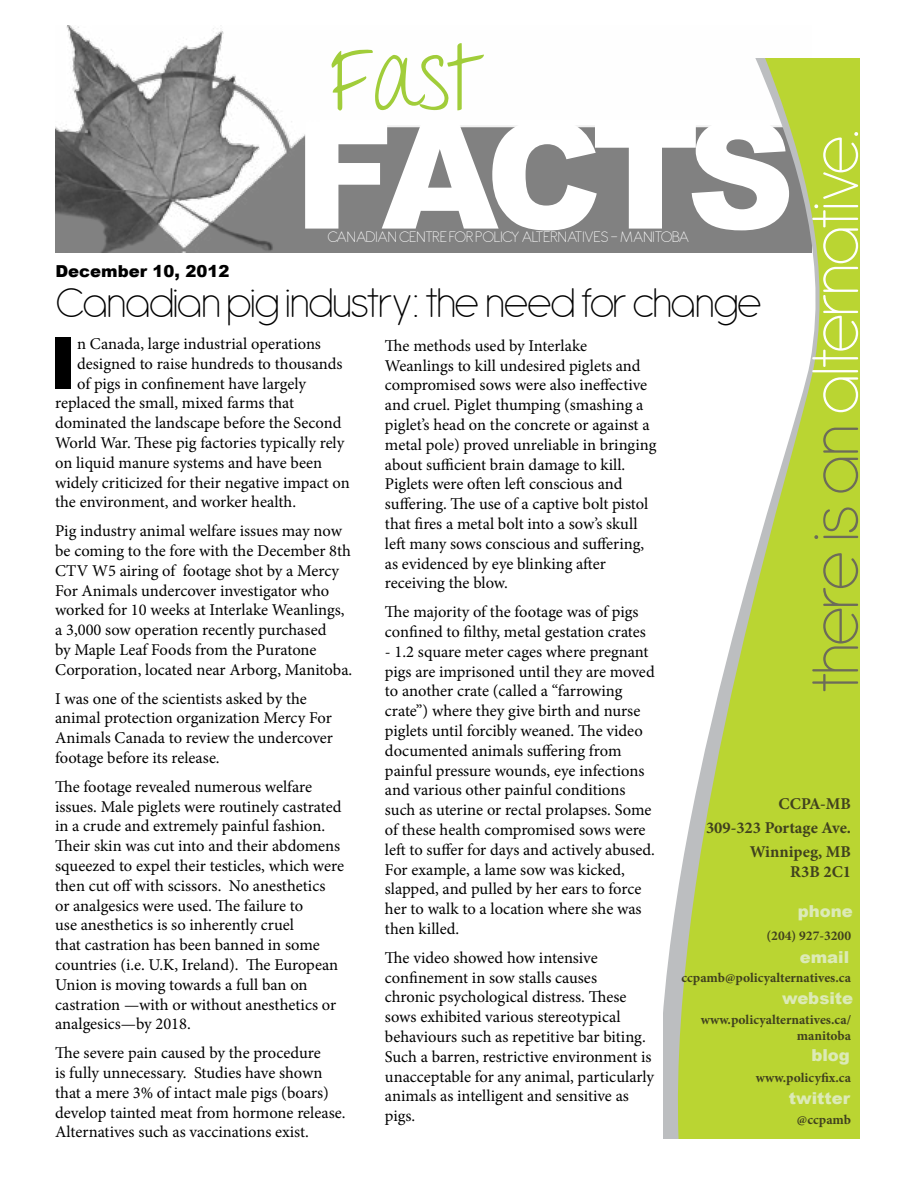
<style>
.page{position:relative;width:918px;height:1188px;background:#fff}
.page>*{position:absolute;margin:0;border:0;box-sizing:border-box;transform-origin:0 0}
.t1{font:900 150px "Arial";letter-spacing:-.085em;color:#fff}
.t2{font:90px "Throw My Hands Upinthe Air";color:#a1cd3a}
.t3{font:200 72px "Antipasto";letter-spacing:-.04em;color:#fff}
.t4{font:900 71.85px "Arial";color:#000}
.t5{font:200 45px "Antipasto";letter-spacing:-.04em;color:#000}
.t6{font:16.5px/19.8px "Minion Pro";color:#000}
.t7{font:200 16.5px "Antipasto";color:#fff}
.t8{font:700 16.5px/24px "Minion Pro";color:#40411e;text-align:right}
.t9{font:900 16.5px "Arial";color:#dceab7}
.t10{font:900 16.5px "Arial";color:#000}
.t11{font:700 13.5px/16.5px "Minion Pro";color:#40411e;text-align:right}
.s1{color:#6d6c59}
</style>
<div class="page">
<img style="left:55px;top:25px;width:609px;height:228px">
<svg style="left:664px;top:58px;width:196px;height:1080px;fill:#bad532"></svg>
<h2 class="t2" style="left:329px;top:25px;width:151px">Fast</h2>
<h1 class="t1" style="left:294px;top:66px;width:502px">FACTS</h1>
<p class="t7" style="left:328px;top:227px;width:363px">CANADIAN CENTRE FOR POLICY ALTERNATIVES - MANITOBA</p>
<h3 class="t3" style="left:794px;top:693px;width:566px;rotate:-90deg"><span class="s1">there is an</span> alternative.</h3>
<p class="t10" style="left:55px;top:259px;width:176px">December 10, 2012</p>
<h3 class="t5" style="left:55px;top:277px;width:708px">Canadian pig industry: the need for change</h3>
<h3 class="t4" style="left:49px;top:311px;width:29px">I</h3>
<p class="t6" style="left:77px;top:334px;width:245px">n Canada, large industrial operations</p>
<p class="t6" style="left:385px;top:336px;width:273px">The methods used by Interlake Weanlings to kill undesired piglets and compromised sows were also ineffective and cruel. Piglet thumping (smashing a piglet’s head on the concrete or against a metal pole) proved unreliable in bringing about sufficient brain damage to kill.<br>Piglets were often left conscious and suffering. The use of a captive bolt pistol that fires a metal bolt into a sow’s skull left many sows conscious and suffering, as evidenced by eye blinking after receiving the blow.</p>
<p class="t6" style="left:385px;top:602px;width:263px">The majority of the footage was of pigs confined to filthy, metal gestation crates</p>
<p class="t6" style="left:385px;top:642px;width:272px">- 1.2 square meter cages where pregnant pigs are imprisoned until they are moved to another crate (called a “farrowing crate”) where they give birth and nurse piglets until forcibly weaned. The video documented animals suffering from painful pressure wounds, eye infections and various other painful conditions such as uterine or rectal prolapses. Some of these health compromised sows were left to suffer for days and actively abused.<br>For example, a lame sow was kicked, slapped, and pulled by her ears to force her to walk to a location where she was then killed.</p>
<p class="t6" style="left:385px;top:948px;width:271px">The video showed how intensive confinement in sow stalls causes<br>chronic psychological distress. These sows exhibited various stereotypical behaviours such as repetitive bar biting.<br>Such a barren, restrictive environment is unacceptable for any animal, particularly animals as intelligent and sensitive as pigs.</p>
<p class="t6" style="left:77px;top:354px;width:267px">designed to raise hundreds to thousands</p>
<p class="t6" style="left:77px;top:374px;width:230px">of pigs in confinement have largely</p>
<p class="t6" style="left:55px;top:393px;width:241px">replaced the small, mixed farms that</p>
<p class="t6" style="left:55px;top:413px;width:288px">dominated the landscape before the Second</p>
<p class="t6" style="left:55px;top:433px;width:291px">World War. These pig factories typically rely</p>
<p class="t6" style="left:55px;top:453px;width:269px">on liquid manure systems and have been</p>
<p class="t6" style="left:55px;top:473px;width:296px">widely criticized for their negative impact on</p>
<p class="t6" style="left:55px;top:492px;width:242px">the environment, and worker health.</p>
<p class="t6" style="left:55px;top:521px;width:299px">Pig industry animal welfare issues may now be coming to the fore with the December 8th CTV W5 airing of footage shot by a Mercy For Animals undercover investigator who worked for 10 weeks at Interlake Weanlings, a 3,000 sow operation recently purchased<br>by Maple Leaf Foods from the Puratone Corporation, located near Arborg, Manitoba.</p>
<p class="t6" style="left:55px;top:689px;width:279px">I was one of the scientists asked by the animal protection organization Mercy For Animals Canada to review the undercover footage before its release.</p>
<p class="t6" style="left:55px;top:777px;width:290px">The footage revealed numerous welfare issues. Male piglets were routinely castrated in a crude and extremely painful fashion.<br>Their skin was cut into and their abdomens squeezed to expel their testicles, which were then cut off with scissors. No anesthetics<br>or analgesics were used. The failure to<br>use anesthetics is so inherently cruel<br>that castration has been banned in some countries (i.e. U.K, Ireland). The European Union is moving towards a full ban on castration —with or without anesthetics or analgesics—by 2018.</p>
<p class="t6" style="left:55px;top:1043px;width:292px">The severe pain caused by the procedure<br>is fully unnecessary. Studies have shown that a mere 3% of intact male pigs (boars) develop tainted meat from hormone release.<br>Alternatives such as vaccinations exist.</p>
<p class="t8" style="left:706px;top:792px;width:147px">CCPA-MB<br>309-323 Portage Ave.<br>Winnipeg, MB</p>
<p class="t8" style="left:790px;top:859px;width:62px">R3B 2C1</p>
<p class="t9" style="left:798px;top:899px;width:57px">phone</p>
<p class="t11" style="left:767px;top:927px;width:86px">(204) 927-3200</p>
<p class="t11" style="left:681px;top:969px;width:171px">ccpamb@policyalternatives.ca</p>
<p class="t11" style="left:701px;top:1011px;width:152px">www.policyalternatives.ca/ manitoba</p>
<p class="t11" style="left:756px;top:1070px;width:97px">www.policyfix.ca</p>
<p class="t11" style="left:797px;top:1112px;width:56px">@ccpamb</p>
<p class="t9" style="left:800px;top:945px;width:51px">email</p>
<p class="t9" style="left:782px;top:986px;width:73px">website</p>
<p class="t9" style="left:811px;top:1043px;width:40px">blog</p>
<p class="t9" style="left:789px;top:1086px;width:63px">twitter</p>
</div>
